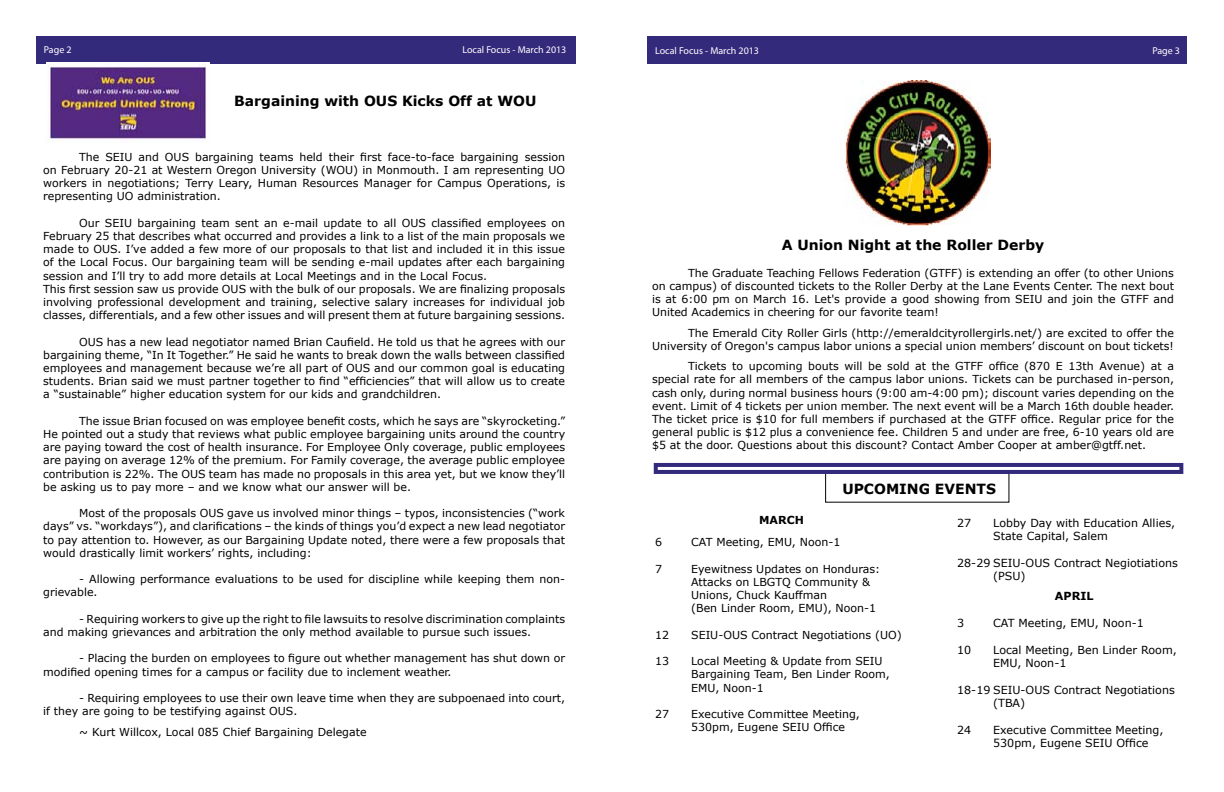
<style>
.page{position:relative;width:1224px;height:792px;background:#fff}
.page>*{position:absolute;margin:0;border:0;box-sizing:border-box;transform-origin:0 0}
.t1{font:700 14px "Verdana";color:#000}
.t2{font:11.1px/13.3px "Verdana";color:#000}
.t3{font:700 11.1px "Verdana";color:#000}
.t4{font:11px/13.2px "Verdana";color:#000}
.t5{font:700 11px "Verdana";color:#000}
.t6{font:10px "Myriad Pro";color:#fff}
</style>
<div class="page">
<div style="left:36px;top:36px;width:540px;height:28px;background:#342a7b"></div>
<div style="left:648px;top:36px;width:540px;height:28px;background:#342a7b"></div>
<div style="left:654px;top:463px;width:529px;height:11px;border:4px solid #342a7b"></div>
<img style="left:46px;top:63px;width:164px;height:78px">
<img style="left:844px;top:81px;width:146px;height:144px">
<p class="t6" style="left:44px;top:43px;width:29px">Page 2</p>
<p class="t6" style="left:463px;top:44px;width:105px">Local Focus - March 2013</p>
<p class="t6" style="left:655px;top:44px;width:105px">Local Focus - March 2013</p>
<p class="t6" style="left:1152px;top:45px;width:29px">Page 3</p>
<p class="t1" style="left:234px;top:91px;width:304px">Bargaining with OUS Kicks Off at WOU</p>
<p class="t4" style="left:43px;top:150px;width:524px;text-align:justify;text-indent:36px">The SEIU and OUS bargaining teams held their first face-to-face bargaining session on February 20-21 at Western Oregon University (WOU) in Monmouth. I am representing UO workers in negotiations; Terry Leary, Human Resources Manager for Campus Operations, is representing UO administration.</p>
<p class="t4" style="left:43px;top:216px;width:524px;text-indent:36px">Our SEIU bargaining team sent an e-mail update to all OUS classified employees on February 25 that describes what occurred and provides a link to a list of the main proposals we made to OUS. I’ve added a few more of our proposals to that list and included it in this issue of the Local Focus. Our bargaining team will be sending e-mail updates after each bargaining session and I’ll try to add more details at Local Meetings and in the Local Focus.<br>This first session saw us provide OUS with the bulk of our proposals. We are finalizing proposals involving professional development and training, selective salary increases for individual job classes, differentials, and a few other issues and will present them at future bargaining sessions.</p>
<p class="t4" style="left:43px;top:335px;width:524px;text-align:justify;text-indent:36px">OUS has a new lead negotiator named Brian Caufield. He told us that he agrees with our bargaining theme, “In It Together.” He said he wants to break down the walls between classified employees and management because we’re all part of OUS and our common goal is educating students. Brian said we must partner together to find “efficiencies” that will allow us to create a “sustainable” higher education system for our kids and grandchildren.</p>
<p class="t4" style="left:43px;top:414px;width:524px;text-align:justify;text-indent:36px">The issue Brian focused on was employee benefit costs, which he says are “skyrocketing.” He pointed out a study that reviews what public employee bargaining units around the country are paying toward the cost of health insurance. For Employee Only coverage, public employees are paying on average 12% of the premium. For Family coverage, the average public employee contribution is 22%. The OUS team has made no proposals in this area yet, but we know they’ll be asking us to pay more – and we know what our answer will be.</p>
<p class="t4" style="left:43px;top:507px;width:524px;text-align:justify;text-indent:36px">Most of the proposals OUS gave us involved minor things – typos, inconsistencies (“work days” vs. “workdays”), and clarifications – the kinds of things you’d expect a new lead negotiator to pay attention to. However, as our Bargaining Update noted, there were a few proposals that would drastically limit workers’ rights, including:</p>
<p class="t4" style="left:43px;top:573px;width:523px;text-indent:36px">- Allowing performance evaluations to be used for discipline while keeping them non&shy;grievable.</p>
<p class="t4" style="left:43px;top:612px;width:524px;text-indent:36px">- Requiring workers to give up the right to file lawsuits to resolve discrimination complaints and making grievances and arbitration the only method available to pursue such issues.</p>
<p class="t4" style="left:43px;top:652px;width:524px;text-indent:36px">- Placing the burden on employees to figure out whether management has shut down or modified opening times for a campus or facility due to inclement weather.</p>
<p class="t4" style="left:43px;top:691px;width:523px;text-indent:36px">- Requiring employees to use their own leave time when they are subpoenaed into court, if they are going to be testifying against OUS.</p>
<p class="t4" style="left:79px;top:725px;width:289px">~ Kurt Willcox, Local 085 Chief Bargaining Delegate</p>
<p class="t1" style="left:782px;top:235px;width:264px">A Union Night at the Roller Derby</p>
<p class="t4" style="left:652px;top:266px;width:524px;text-align:justify;text-indent:36px">The Graduate Teaching Fellows Federation (GTFF) is extending an offer (to other Unions on campus) of discounted tickets to the Roller Derby at the Lane Events Center. The next bout is at 6:00 pm on March 16. Let's provide a good showing from SEIU and join the GTFF and United Academics in cheering for our favorite team!</p>
<p class="t4" style="left:652px;top:326px;width:523px;text-align:right">The Emerald City Roller Girls (http://emeraldcityrollergirls.net/) are excited to offer the<br>University of Oregon's campus labor unions a special union members’ discount on bout tickets!</p>
<p class="t4" style="left:652px;top:359px;width:524px;text-align:justify;text-indent:36px">Tickets to upcoming bouts will be sold at the GTFF office (870 E 13th Avenue) at a special rate for all members of the campus labor unions. Tickets can be purchased in-person, cash only, during normal business hours (9:00 am-4:00 pm); discount varies depending on the event. Limit of 4 tickets per union member. The next event will be a March 16th double header.<br>The ticket price is $10 for full members if purchased at the GTFF office. Regular price for the general public is $12 plus a convenience fee. Children 5 and under are free, 6-10 years old are $5 at the door. Questions about this discount? Contact Amber Cooper at amber@gtff.net.</p>
<p class="t1" style="left:842px;top:479px;width:155px">UPCOMING EVENTS</p>
<p class="t5" style="left:759px;top:512px;width:46px">MARCH</p>
<p class="t4" style="left:655px;top:536px;width:8px">6</p>
<p class="t4" style="left:691px;top:536px;width:151px">CAT Meeting, EMU, Noon-1</p>
<p class="t4" style="left:655px;top:562px;width:8px">7</p>
<p class="t4" style="left:691px;top:562px;width:191px">Eyewitness Updates on Honduras:<br>Attacks on LBGTQ Community &amp;<br>Unions, Chuck Kauffman<br>(Ben Linder Room, EMU), Noon-1</p>
<p class="t4" style="left:655px;top:628px;width:15px">12</p>
<p class="t4" style="left:691px;top:628px;width:212px">SEIU-OUS Contract Negotiations (UO)</p>
<p class="t4" style="left:655px;top:655px;width:15px">13</p>
<p class="t4" style="left:691px;top:655px;width:200px">Local Meeting &amp; Update from SEIU<br>Bargaining Team, Ben Linder Room,<br>EMU, Noon-1</p>
<p class="t4" style="left:655px;top:707px;width:15px">27</p>
<p class="t4" style="left:691px;top:707px;width:170px">Executive Committee Meeting,<br>530pm, Eugene SEIU Office</p>
<p class="t2" style="left:957px;top:516px;width:16px">27</p>
<p class="t2" style="left:993px;top:516px;width:184px">Lobby Day with Education Allies,<br>State Capital, Salem</p>
<p class="t2" style="left:993px;top:556px;width:186px;text-indent:-36px">28-29 SEIU-OUS Contract Negiotiations (PSU)</p>
<p class="t3" style="left:1055px;top:589px;width:40px">APRIL</p>
<p class="t2" style="left:957px;top:616px;width:9px">3</p>
<p class="t2" style="left:993px;top:616px;width:152px">CAT Meeting, EMU, Noon-1</p>
<p class="t2" style="left:957px;top:643px;width:16px">10</p>
<p class="t2" style="left:993px;top:643px;width:185px">Local Meeting, Ben Linder Room,<br>EMU, Noon-1</p>
<p class="t2" style="left:993px;top:683px;width:183px;text-indent:-36px">18-19 SEIU-OUS Contract Negotiations (TBA)</p>
<p class="t2" style="left:957px;top:723px;width:16px">24</p>
<p class="t2" style="left:993px;top:723px;width:172px">Executive Committee Meeting,<br>530pm, Eugene SEIU Office</p>
</div>
